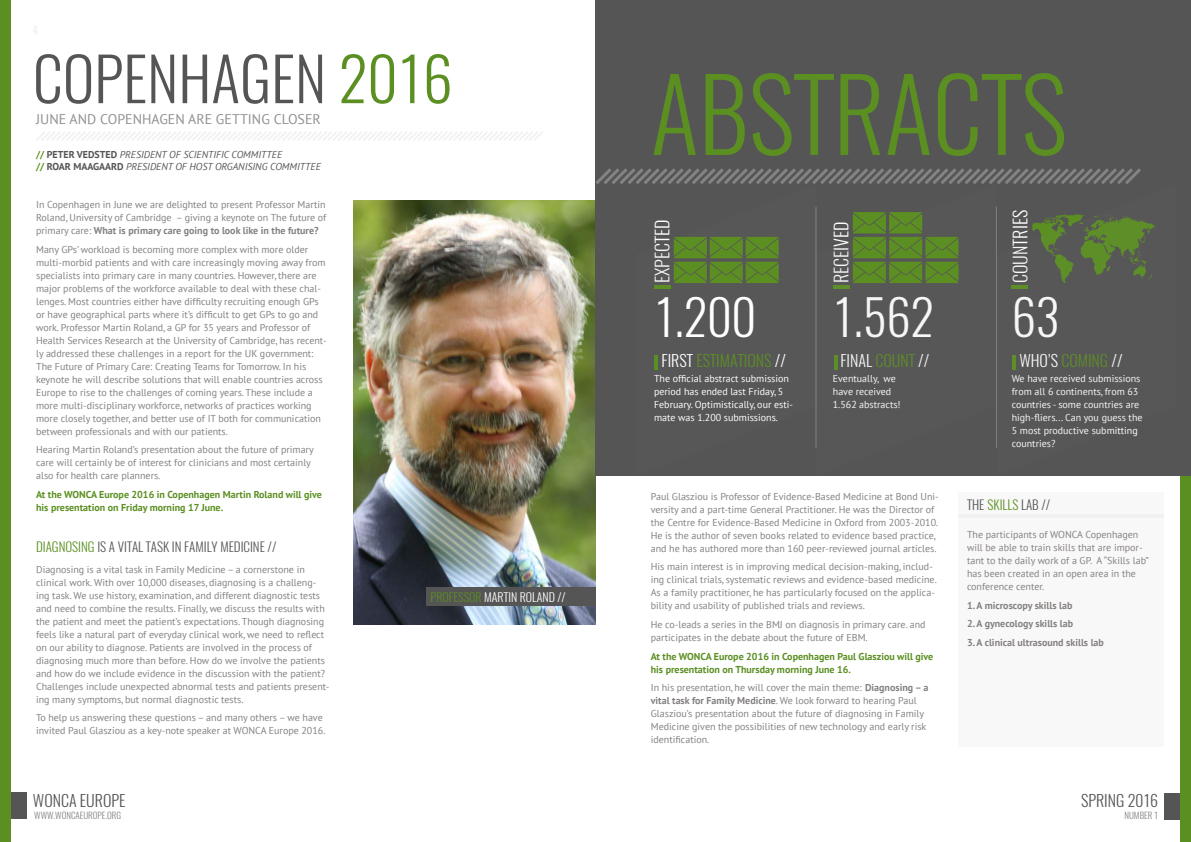
<style>
.page{position:relative;width:1191px;height:842px;background:#fff}
.page>*{position:absolute;margin:0;border:0;box-sizing:border-box;transform-origin:0 0}
.t1{font:300 100px "Oswald";color:#5b8f22}
.t2{font:300 60px "Oswald";color:#555}
.t3{font:300 49px "Oswald";color:#fff}
.t4{font:300 18px "Oswald";color:#fff}
.t5{font:300 16px "Oswald";color:#fff}
.t6{font:300 16px "Oswald";color:#555}
.t7{font:300 16px "Oswald";color:#5b8f22}
.t8{font:14px "PT Sans";color:#928f8f}
.t9{font:300 13px "Oswald";color:#555}
.t10{font:300 12px "Oswald";color:#fff}
.t11{font:10px/13px "PT Sans";color:#848180}
.t12{font:10px/13px "PT Sans";color:#fff}
.t13{font:700 10px/13px "PT Sans";color:#5b8f22}
.t14{font:italic 10px/12px "PT Sans";color:#555}
.t15{font:700 10px "PT Sans";color:#848180}
.t16{font:300 9px "Oswald";color:#848180}
.s1{color:#5b8f22}
.s2{font-weight:700;font-style:normal;color:#5b8f22}
.s3{font-weight:700;font-style:normal}
.s4{font-weight:700}
.s5{color:#fff}
</style>
<div class="page">
<div style="left:11px;top:793px;width:16px;height:26px;background:#555"></div>
<div style="left:1179px;top:0;width:12px;height:842px;background:#5b8f22"></div>
<div style="left:1163px;top:793px;width:16px;height:26px;background:#555"></div>
<div style="left:0;top:0;width:11px;height:842px;background:#5b8f22"></div>
<img style="left:353px;top:200px;width:242px;height:424px">
<svg style="left:36px;top:131px;width:507px;height:10px"></svg>
<div style="left:426px;top:587px;width:169px;height:19px;background:#555"></div>
<div style="left:595px;top:0;width:596px;height:476px;background:#555"></div>
<hr style="left:815px;top:207px;width:1px;height:241px;background:#e6e5e8">
<svg style="left:596px;top:168px;width:545px;height:16px"></svg>
<hr style="left:654px;top:355px;width:3px;height:14px;background:#5b8f22">
<hr style="left:654px;top:285px;width:16px;height:4px;background:#5b8f22">
<div style="left:958px;top:492px;width:206px;height:254px;background:#f9f8f8"></div>
<hr style="left:958px;top:514px;width:206px;height:1px;background:#e6e5e8">
<hr style="left:958px;top:516px;width:206px;height:1px;background:#e6e5e8">
<svg style="left:816px;top:207px;width:143px;height:241px"></svg>
<svg style="left:996px;top:206px;width:160px;height:242px"></svg>
<svg style="left:674px;top:237px;width:104px;height:46px;background:#5a832c"></svg>
<svg style="left:853px;top:212px;width:105px;height:71px"></svg>
<h2 class="t2" style="left:33px;top:39px;width:421px">COPENHAGEN <span class="s1">2016</span></h2>
<h3 class="t8" style="left:36px;top:110px;width:286px">JUNE AND COPENHAGEN ARE GETTING CLOSER</h3>
<p class="t14" style="left:36px;top:148px;width:286px"><span class="s2">//</span> <span class="s3">PETER VEDSTED</span> PRESIDENT OF SCIENTIFIC COMMITTEE<br><span class="s2">//</span> <span class="s3">ROAR MAAGAARD</span> PRESIDENT OF HOST ORGANISING COMMITTEE</p>
<p class="t11" style="left:36px;top:198px;width:292px;text-align:justify">In Copenhagen in June we are delighted to present Professor Martin Roland, University of Cambridge – giving a keynote on The future of primary care: <span class="s4">What is primary care going to look like in the future?</span></p>
<p class="t11" style="left:36px;top:242px;width:292px">Many GPs’ workload is becoming more complex with more older multi-morbid patients and with care increasingly moving away from specialists into primary care in many countries. However, there are major problems of the workforce available to deal with these chal&shy;lenges. Most countries either have difficulty recruiting enough GPs or have geographical parts where it’s difficult to get GPs to go and work. Professor Martin Roland, a GP for 35 years and Professor of Health Services Research at the University of Cambridge, has recent&shy;ly addressed these challenges in a report for the UK government:<br>The Future of Primary Care: Creating Teams for Tomorrow. In his keynote he will describe solutions that will enable countries across Europe to rise to the challenges of coming years. These include a more multi-disciplinary workforce, networks of practices working more closely together, and better use of IT both for communication between professionals and with our patients.</p>
<p class="t11" style="left:36px;top:443px;width:279px">Hearing Martin Roland’s presentation about the future of primary care will certainly be of interest for clinicians and most certainly also for health care planners.</p>
<p class="t13" style="left:36px;top:488px;width:287px">At the WONCA Europe 2016 in Copenhagen Martin Roland will give his presentation on Friday morning 17 June.</p>
<h3 class="t9" style="left:36px;top:538px;width:242px"><span class="s1">DIAGNOSING</span> IS A VITAL TASK IN FAMILY MEDICINE //</h3>
<p class="t11" style="left:36px;top:562px;width:295px">Diagnosing is a vital task in Family Medicine – a cornerstone in clinical work. With over 10,000 diseases, diagnosing is a challeng&shy;ing task. We use history, examination, and different diagnostic tests and need to combine the results. Finally, we discuss the results with the patient and meet the patient’s expectations. Though diagnosing feels like a natural part of everyday clinical work, we need to reflect on our ability to diagnose. Patients are involved in the process of diagnosing much more than before. How do we involve the patients and how do we include evidence in the discussion with the patient?<br>Challenges include unexpected abnormal tests and patients present&shy;ing many symptoms, but normal diagnostic tests.</p>
<p class="t11" style="left:36px;top:711px;width:291px">To help us answering these questions – and many others – we have invited Paul Glasziou as a key-note speaker at WONCA Europe 2016.</p>
<h3 class="t6" style="left:33px;top:790px;width:94px">WONCA EUROPE</h3>
<p class="t16" style="left:34px;top:809px;width:88px">WWW.WONCAEUROPE.ORG</p>
<p class="t10" style="left:430px;top:589px;width:137px"><span class="s1">PROFESSOR</span> MARTIN ROLAND //</p>
<h1 class="t1" style="left:651px;top:48px;width:418px">ABSTRACTS</h1>
<h3 class="t4" style="left:650px;top:283px;width:65px;rotate:-90deg">EXPECTED</h3>
<h3 class="t4" style="left:829px;top:283px;width:63px;rotate:-90deg">RECEIVED</h3>
<h3 class="t4" style="left:1008px;top:283px;width:75px;rotate:-90deg">COUNTRIES</h3>
<h3 class="t3" style="left:654px;top:284px;width:103px">1.200</h3>
<h3 class="t3" style="left:833px;top:284px;width:103px">1.562</h3>
<h3 class="t3" style="left:1011px;top:284px;width:49px">63</h3>
<h3 class="t7" style="left:661px;top:350px;width:126px"><span class="s5">FIRST</span> ESTIMATIONS <span class="s5">//</span></h3>
<h3 class="t5" style="left:840px;top:350px;width:90px">FINAL <span class="s1">COUNT</span> //</h3>
<h3 class="t5" style="left:1019px;top:350px;width:105px">WHO’S <span class="s1">COMING</span> //</h3>
<p class="t12" style="left:654px;top:372px;width:141px">The official abstract submission period has ended last Friday, 5<br>February. Optimistically, our esti&shy;mate was 1.200 submissions.</p>
<p class="t12" style="left:833px;top:372px;width:69px">Eventually, we have received<br>1.562 abstracts!</p>
<p class="t12" style="left:1011px;top:372px;width:132px">We have received submissions from all 6 continents, from 63 countries - some countries are high-fliers... Can you guess the<br>5 most productive submitting countries?</p>
<p class="t11" style="left:651px;top:489px;width:289px">Paul Glasziou is Professor of Evidence-Based Medicine at Bond Uni&shy;versity and a part-time General Practitioner. He was the Director of the Centre for Evidence-Based Medicine in Oxford from 2003-2010.<br>He is the author of seven books related to evidence based practice, and he has authored more than 160 peer-reviewed journal articles.</p>
<p class="t11" style="left:651px;top:560px;width:287px">His main interest is in improving medical decision-making, includ&shy;ing clinical trials, systematic reviews and evidence-based medicine.<br>As a family practitioner, he has particularly focused on the applica&shy;bility and usability of published trials and reviews.</p>
<p class="t11" style="left:651px;top:618px;width:276px">He co-leads a series in the BMJ on diagnosis in primary care. and participates in the debate about the future of EBM.</p>
<p class="t13" style="left:651px;top:649px;width:284px">At the WONCA Europe 2016 in Copenhagen Paul Glasziou will give his presentation on Thursday morning June 16.</p>
<p class="t11" style="left:651px;top:681px;width:279px">In his presentation, he will cover the main theme: <span class="s4">Diagnosing – a vital task for Family Medicine</span>. We look forward to hearing Paul Glasziou’s presentation about the future of diagnosing in Family Medicine given the possibilities of new technology and early risk identification.</p>
<h3 class="t9" style="left:967px;top:496px;width:85px">THE <span class="s1">SKILLS</span> LAB //</h3>
<p class="t11" style="left:967px;top:528px;width:183px">The participants of WONCA Copenhagen will be able to train skills that are impor&shy;tant to the daily work of a GP. A “Skills lab” has been created in an open area in the conference center.</p>
<p class="t15" style="left:967px;top:598px;width:107px">1. A microscopy skills lab</p>
<p class="t15" style="left:967px;top:617px;width:108px">2. A gynecology skills lab</p>
<p class="t15" style="left:967px;top:636px;width:138px">3. A clinical ultrasound skills lab</p>
<h3 class="t6" style="left:1081px;top:790px;width:79px">SPRING 2016</h3>
<p class="t16" style="left:1124px;top:809px;width:35px">NUMBER 1</p>
</div>
